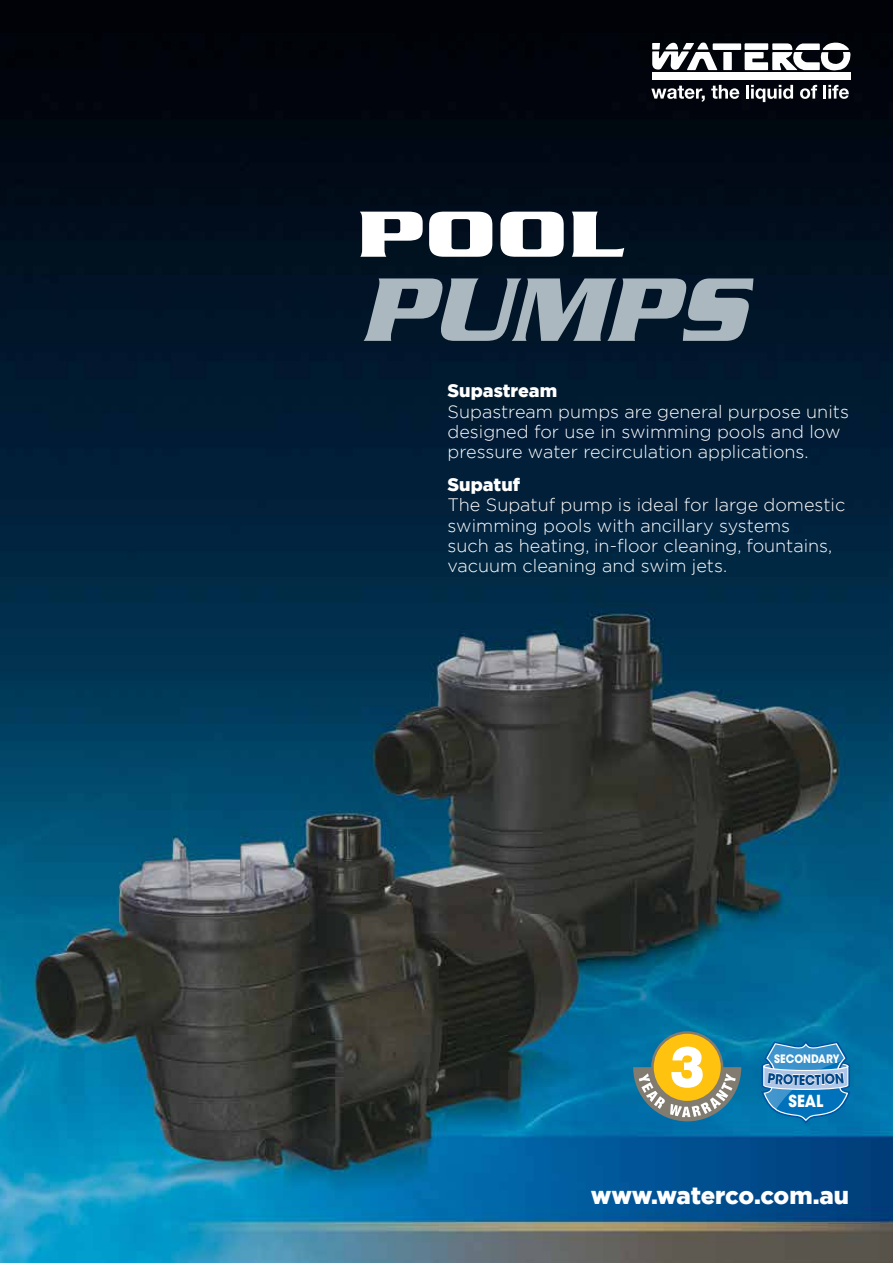
<style>
.page{position:relative;width:893px;height:1263px;background:#fff}
.page>*{position:absolute;margin:0;border:0;box-sizing:border-box;transform-origin:0 0}
.t1{font:italic 700 97.5px "Serpentine";color:#abb8bf}
.t2{font:700 70.5px "Serpentine";color:#fff;scale:1.3 1}
.t3{font:900 57.9px "Helvetica Neue";color:#fff;scale:.9 1}
.t4{font:900 24px "Gotham";letter-spacing:-.01em;color:#fff}
.t5{font:300 18px/20.2px "Gotham";color:#fff}
.t6{font:900 18px "Gotham";color:#fff}
.t7{font:700 16.5px "ITC Avant Garde Std";color:#fff;scale:.9 1}
.t8{font:700 13.5px "ITC Avant Garde Std";color:#004587;scale:.9 1}
.t9{font:700 11.55px "ITC Avant Garde Std";color:#fff;scale:.9 1}
</style>
<div class="page">
<img style="left:0;top:0;width:893px;height:1263px">
<svg style="left:652px;top:42px;width:199px;height:29px"></svg>
<div style="left:652px;top:72px;width:198px;height:8px;background:#fff"></div>
<svg style="left:651px;top:86px;width:54px;height:16px"></svg>
<svg style="left:711px;top:85px;width:28px;height:14px"></svg>
<hr style="left:746px;top:85px;width:3px;height:14px;background:#fff">
<svg style="left:751px;top:85px;width:42px;height:17px"></svg>
<svg style="left:800px;top:85px;width:17px;height:14px"></svg>
<hr style="left:823px;top:85px;width:3px;height:14px;background:#fff">
<svg style="left:828px;top:85px;width:21px;height:14px"></svg>
<div style="left:652px;top:1032px;width:70px;height:70px;background:#ffc20e;border-radius:50%"></div>
<div style="left:651px;top:1031px;width:72px;height:72px;border:3px solid #817b70;border-radius:50%"></div>
<svg style="left:633px;top:1067px;width:108px;height:54px"></svg>
<svg style="left:760px;top:1041px;width:92px;height:82px;background:#4795c8"></svg>
<h2 class="t2" style="left:357px;top:193px;width:207px">Pool</h2>
<h1 class="t1" style="left:360px;top:253px;width:386px">PUMPS</h1>
<p class="t6" style="left:448px;top:379px;width:111px">Supastream</p>
<p class="t5" style="left:448px;top:401px;width:403px">Supastream pumps are general purpose units designed for use in swimming pools and low pressure water recirculation applications.</p>
<p class="t6" style="left:448px;top:472px;width:74px">Supatuf</p>
<p class="t5" style="left:448px;top:494px;width:399px">The Supatuf pump is ideal for large domestic swimming pools with ancillary systems<br>such as heating, in-floor cleaning, fountains, vacuum cleaning and swim jets.</p>
<h3 class="t3" style="left:670px;top:1032px;width:40px">3</h3>
<p class="t9" style="left:774px;top:1051px;width:74px">SECONDARY</p>
<p class="t7" style="left:789px;top:1091px;width:40px">SEAL</p>
<p class="t8" style="left:799px;top:1071px;width:9px">E</p>
<h3 class="t4" style="left:591px;top:1179px;width:260px">www.waterco.com.au</h3>
</div>
